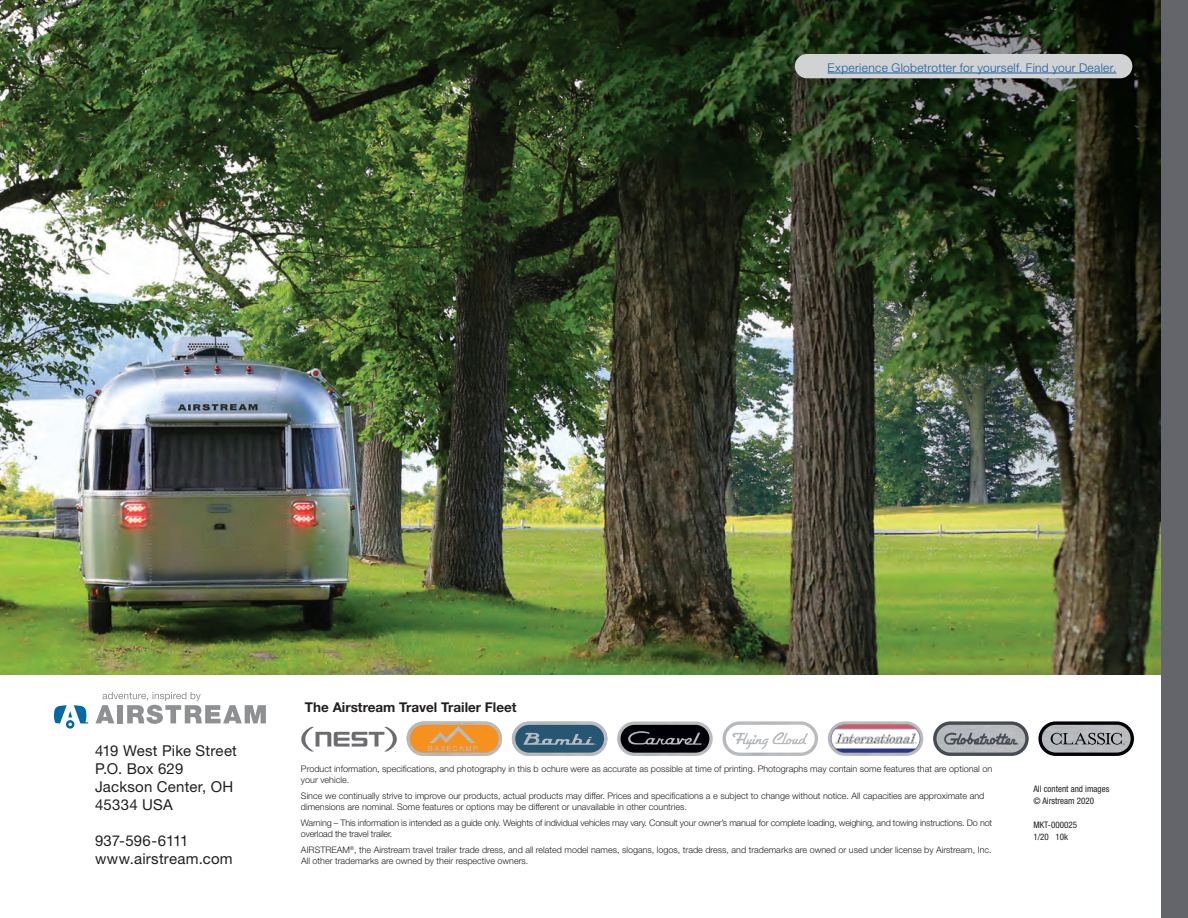
<style>
.page{position:relative;width:1188px;height:918px;background:#fff}
.page>*{position:absolute;margin:0;border:0;box-sizing:border-box;transform-origin:0 0}
.Paragraph_Style_1{font:15px/18px "Helvetica Neue LT Std";letter-spacing:.015em;color:#231f20}
.t1{font:700 13.5px "Helvetica Neue LT Std";color:#231f20}
.Paragraph_Style_1-2{font:300 12px "Helvetica Neue LT Std";letter-spacing:.025em;color:#175d9e}
.Centered_Caption{font:300 9px/11.2px "Helvetica Neue LT Std";color:#231f20}
.Centered_Caption-2{font:300 9px/11.2px "Helvetica Neue LT Std";letter-spacing:-.02em;color:#231f20}
.Centered_Caption-3{font:condensed 9px/12px "Helvetica Neue LT Std";color:#231f20}
</style>
<div class="page">
<img style="left:0;top:0;width:1161px;height:675px">
<svg style="left:54px;top:705px;width:34px;height:24px"></svg>
<svg style="left:96px;top:692px;width:170px;height:32px"></svg>
<svg style="left:933px;top:721px;width:96px;height:35px"></svg>
<svg style="left:937px;top:725px;width:88px;height:28px;background:#9ea1a5"></svg>
<img style="left:828px;top:721px;width:95px;height:35px;border-radius:17px">
<svg style="left:831px;top:725px;width:89px;height:28px"></svg>
<svg style="left:1038px;top:721px;width:96px;height:35px"></svg>
<img style="left:1042px;top:725px;width:89px;height:28px">
<svg style="left:1051px;top:733px;width:74px;height:12px"></svg>
<img style="left:407px;top:721px;width:95px;height:35px;border-radius:17px">
<svg style="left:410px;top:725px;width:89px;height:28px;background:#ec983a"></svg>
<img style="left:429px;top:726px;width:46px;height:17px">
<img style="left:723px;top:721px;width:95px;height:35px;border-radius:17px">
<svg style="left:726px;top:725px;width:89px;height:28px"></svg>
<img style="left:617px;top:722px;width:96px;height:34px;border-radius:17px">
<img style="left:512px;top:722px;width:95px;height:34px;border-radius:17px">
<svg style="left:515px;top:725px;width:89px;height:28px;background:#456b83"></svg>
<svg style="left:621px;top:725px;width:88px;height:28px;background:#222227"></svg>
<svg style="left:301px;top:727px;width:96px;height:24px"></svg>
<div style="left:1161px;top:0;width:27px;height:918px;background:#63656a"></div>
<div style="left:795px;top:54px;width:337px;height:24px;background:#d1d2d4;border-radius:12px"></div>
<hr style="left:828px;top:73px;width:288px;height:1px;background:#175d9e">
<p class="Paragraph_Style_1-2" style="left:828px;top:60px;width:290px">Experience Globetrotter for yourself. Find your Dealer.</p>
<p class="Paragraph_Style_1" style="left:95px;top:741px;width:143px">419 West Pike Street<br>P.O. Box 629<br>Jackson Center, OH<br>45334 USA</p>
<p class="Paragraph_Style_1" style="left:95px;top:831px;width:139px">937-596-6111 www.airstream.com</p>
<p class="t1" style="left:305px;top:698px;width:213px">The Airstream Travel Trailer Fleet</p>
<p class="Centered_Caption" style="left:301px;top:763px;width:693px">Product information, specifications, and photography in this b ochure were as accurate as possible at time of printing. Photographs may contain some features that are optional on your vehicle.</p>
<p class="Centered_Caption" style="left:301px;top:790px;width:685px">Since we continually strive to improve our products, actual products may differ. Prices and specifications a e subject to change without notice. All capacities are approximate and dimensions are nominal. Some features or options may be different or unavailable in other countries.</p>
<p class="Centered_Caption-2" style="left:301px;top:817px;width:693px">Warning – This information is intended as a guide only. Weights of individual vehicles may vary. Consult your owner’s manual for complete loading, weighing, and towing instructions. Do not overload the travel trailer.</p>
<p class="Centered_Caption" style="left:301px;top:844px;width:692px">AIRSTREAM<sup>®</sup>, the Airstream travel trailer trade dress, and all related model names, slogans, logos, trade dress, and trademarks are owned or used under license by Airstream, Inc.<br>All other trademarks are owned by their respective owners.</p>
<p class="Centered_Caption-3" style="left:1033px;top:782px;width:78px">All content and images © Airstream 2020</p>
<p class="Centered_Caption-3" style="left:1033px;top:818px;width:45px">MKT-000025</p>
<p class="Centered_Caption-3" style="left:1033px;top:830px;width:36px">1/20 10k</p>
</div>
